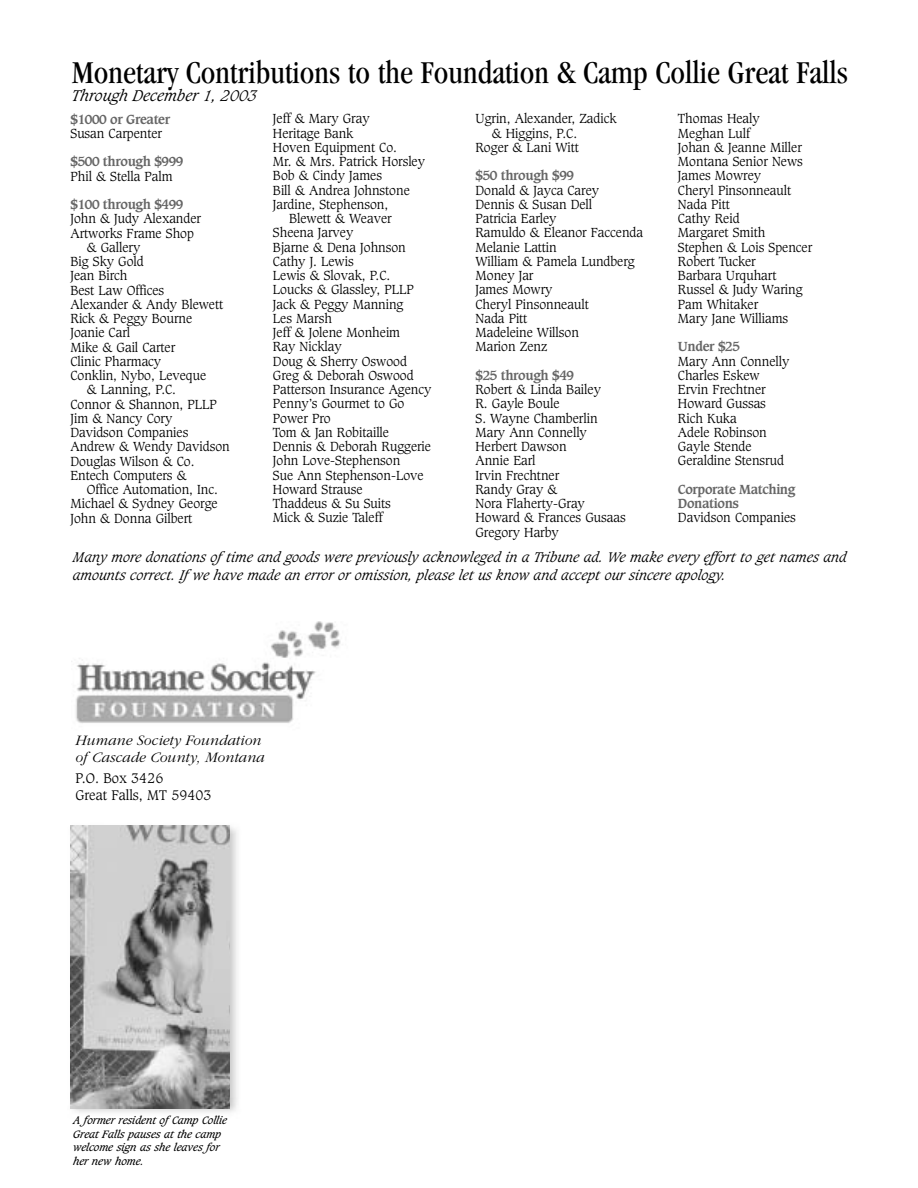
<style>
.page{position:relative;width:918px;height:1188px;background:#fff}
.page>*{position:absolute;margin:0;border:0;box-sizing:border-box;transform-origin:0 0}
.t1{font:condensed 33px "Garamond";color:#000}
.t2{font:italic 300 15px/16.5px "Garamond";color:#000}
.t3{font:italic 300 15px "Caxton";color:#000}
.t4{font:italic 300 13.5px/18px "Caxton";color:#000}
.t5{font:300 13.5px/16.5px "Caxton";color:#000}
.t6{font:300 12.75px/14.2px "Caxton";color:#000}
.t7{font:700 12.75px/14.2px "Caxton";letter-spacing:-.03em;color:#666}
.t8{font:italic 10.35px/13.4px "Caxton";color:#000}
</style>
<div class="page">
<img style="left:75px;top:621px;width:266px;height:102px">
<img style="left:70px;top:825px;width:168px;height:288px">
<img style="left:71px;top:826px;width:158px;height:283px">
<h1 class="t1" style="left:72px;top:59px;width:777px">Monetary Contributions to the Foundation &amp; Camp Collie Great Falls</h1>
<p class="t3" style="left:72px;top:88px;width:186px">Through December 1, 2003</p>
<p class="t7" style="left:70px;top:113px;width:101px">$1000 or Greater</p>
<p class="t6" style="left:70px;top:127px;width:93px">Susan Carpenter</p>
<p class="t7" style="left:70px;top:156px;width:115px">$500 through $999</p>
<p class="t6" style="left:70px;top:170px;width:104px">Phil &amp; Stella Palm</p>
<p class="t7" style="left:70px;top:198px;width:115px">$100 through $499</p>
<p class="t6" style="left:70px;top:213px;width:132px">John &amp; Judy Alexander</p>
<p class="t6" style="left:70px;top:227px;width:125px">Artworks Frame Shop</p>
<p class="t6" style="left:87px;top:241px;width:55px">&amp; Gallery</p>
<p class="t6" style="left:70px;top:255px;width:75px">Big Sky Gold</p>
<p class="t6" style="left:70px;top:270px;width:59px">Jean Birch</p>
<p class="t6" style="left:70px;top:284px;width:95px">Best Law Offices</p>
<p class="t6" style="left:70px;top:298px;width:154px">Alexander &amp; Andy Blewett</p>
<p class="t6" style="left:70px;top:312px;width:123px">Rick &amp; Peggy Bourne</p>
<p class="t6" style="left:70px;top:327px;width:61px">Joanie Carl</p>
<p class="t6" style="left:70px;top:341px;width:106px">Mike &amp; Gail Carter</p>
<p class="t6" style="left:70px;top:355px;width:92px">Clinic Pharmacy</p>
<p class="t6" style="left:70px;top:369px;width:137px">Conklin, Nybo, Leveque</p>
<p class="t6" style="left:87px;top:384px;width:91px">&amp; Lanning, P.C.</p>
<p class="t6" style="left:70px;top:398px;width:148px">Connor &amp; Shannon, PLLP</p>
<p class="t6" style="left:70px;top:412px;width:103px">Jim &amp; Nancy Cory</p>
<p class="t6" style="left:70px;top:426px;width:119px">Davidson Companies</p>
<p class="t6" style="left:70px;top:441px;width:161px">Andrew &amp; Wendy Davidson</p>
<p class="t6" style="left:70px;top:455px;width:126px">Douglas Wilson &amp; Co.</p>
<p class="t6" style="left:70px;top:469px;width:118px">Entech Computers &amp;</p>
<p class="t6" style="left:87px;top:483px;width:133px">Office Automation, Inc.</p>
<p class="t6" style="left:70px;top:498px;width:149px">Michael &amp; Sydney George</p>
<p class="t6" style="left:70px;top:512px;width:123px">John &amp; Donna Gilbert</p>
<p class="t6" style="left:273px;top:113px;width:98px">Jeff &amp; Mary Gray</p>
<p class="t6" style="left:273px;top:127px;width:82px">Heritage Bank</p>
<p class="t6" style="left:273px;top:141px;width:125px">Hoven Equipment Co.</p>
<p class="t6" style="left:273px;top:155px;width:154px">Mr. &amp; Mrs. Patrick Horsley</p>
<p class="t6" style="left:273px;top:170px;width:111px">Bob &amp; Cindy James</p>
<p class="t6" style="left:273px;top:184px;width:138px">Bill &amp; Andrea Johnstone</p>
<p class="t6" style="left:273px;top:198px;width:117px">Jardine, Stephenson,</p>
<p class="t6" style="left:289px;top:212px;width:104px">Blewett &amp; Weaver</p>
<p class="t6" style="left:273px;top:227px;width:82px">Sheena Jarvey</p>
<p class="t6" style="left:273px;top:241px;width:134px">Bjarne &amp; Dena Johnson</p>
<p class="t6" style="left:273px;top:255px;width:82px">Cathy J. Lewis</p>
<p class="t6" style="left:273px;top:269px;width:119px">Lewis &amp; Slovak, P.C.</p>
<p class="t6" style="left:273px;top:284px;width:142px">Loucks &amp; Glassley, PLLP</p>
<p class="t6" style="left:273px;top:298px;width:132px">Jack &amp; Peggy Manning</p>
<p class="t6" style="left:273px;top:312px;width:60px">Les Marsh</p>
<p class="t6" style="left:273px;top:326px;width:129px">Jeff &amp; Jolene Monheim</p>
<p class="t6" style="left:273px;top:341px;width:70px">Ray Nicklay</p>
<p class="t6" style="left:273px;top:355px;width:136px">Doug &amp; Sherry Oswood</p>
<p class="t6" style="left:273px;top:369px;width:142px">Greg &amp; Deborah Oswood</p>
<p class="t6" style="left:273px;top:383px;width:160px">Patterson Insurance Agency</p>
<p class="t6" style="left:273px;top:398px;width:133px">Penny’s Gourmet to Go</p>
<p class="t6" style="left:273px;top:412px;width:59px">Power Pro</p>
<p class="t6" style="left:273px;top:426px;width:118px">Tom &amp; Jan Robitaille</p>
<p class="t6" style="left:273px;top:440px;width:160px">Dennis &amp; Deborah Ruggerie</p>
<p class="t6" style="left:273px;top:455px;width:129px">John Love-Stephenson</p>
<p class="t6" style="left:273px;top:469px;width:152px">Sue Ann Stephenson-Love</p>
<p class="t6" style="left:273px;top:483px;width:91px">Howard Strause</p>
<p class="t6" style="left:273px;top:497px;width:119px">Thaddeus &amp; Su Suits</p>
<p class="t6" style="left:273px;top:512px;width:111px">Mick &amp; Suzie Taleff</p>
<p class="t6" style="left:475px;top:113px;width:142px">Ugrin, Alexander, Zadick</p>
<p class="t6" style="left:492px;top:127px;width:87px">&amp; Higgins, P.C.</p>
<p class="t6" style="left:475px;top:141px;width:105px">Roger &amp; Lani Witt</p>
<p class="t7" style="left:475px;top:170px;width:100px">$50 through $99</p>
<p class="t6" style="left:475px;top:184px;width:169px">Donald &amp; Jayca Carey<br>Dennis &amp; Susan Dell<br>Patricia Earley<br>Ramuldo &amp; Eleanor Faccenda<br>Melanie Lattin<br>William &amp; Pamela Lundberg<br>Money Jar<br>James Mowry<br>Cheryl Pinsonneault<br>Nada Pitt<br>Madeleine Willson<br>Marion Zenz</p>
<p class="t7" style="left:475px;top:369px;width:100px">$25 through $49</p>
<p class="t6" style="left:475px;top:383px;width:152px">Robert &amp; Linda Bailey<br>R. Gayle Boule<br>S. Wayne Chamberlin<br>Mary Ann Connelly<br>Herbert Dawson<br>Annie Earl<br>Irvin Frechtner<br>Randy Gray &amp;<br>Nora Flaherty-Gray<br>Howard &amp; Frances Gusaas<br>Gregory Harby</p>
<p class="t6" style="left:678px;top:113px;width:136px">Thomas Healy<br>Meghan Lulf<br>Johan &amp; Jeanne Miller<br>Montana Senior News<br>James Mowrey<br>Cheryl Pinsonneault<br>Nada Pitt<br>Cathy Reid<br>Margaret Smith<br>Stephen &amp; Lois Spencer<br>Robert Tucker<br>Barbara Urquhart<br>Russel &amp; Judy Waring<br>Pam Whitaker<br>Mary Jane Williams</p>
<p class="t7" style="left:678px;top:341px;width:64px">Under $25</p>
<p class="t6" style="left:678px;top:355px;width:113px">Mary Ann Connelly<br>Charles Eskew<br>Ervin Frechtner<br>Howard Gussas<br>Rich Kuka<br>Adele Robinson<br>Gayle Stende<br>Geraldine Stensrud</p>
<p class="t7" style="left:678px;top:483px;width:119px">Corporate Matching<br>Donations</p>
<p class="t6" style="left:678px;top:512px;width:119px">Davidson Companies</p>
<p class="t4" style="left:73px;top:549px;width:775px">Many more donations oftime and goods were previously acknowleged in a Tribune ad. We make every effort to get names and amounts correct. Ifwe have made an error or omission, please let us know and accept our sincere apology.</p>
<p class="t2" style="left:76px;top:733px;width:191px">Humane Society Foundation of Cascade County, Montana</p>
<p class="t5" style="left:76px;top:771px;width:137px">P.O. Box 3426<br>Great Falls, MT 59403</p>
<p class="t8" style="left:73px;top:1115px;width:155px">A former resident ofCamp Collie<br>Great Falls pauses at the camp welcome sign as she leaves for her new home.</p>
</div>
